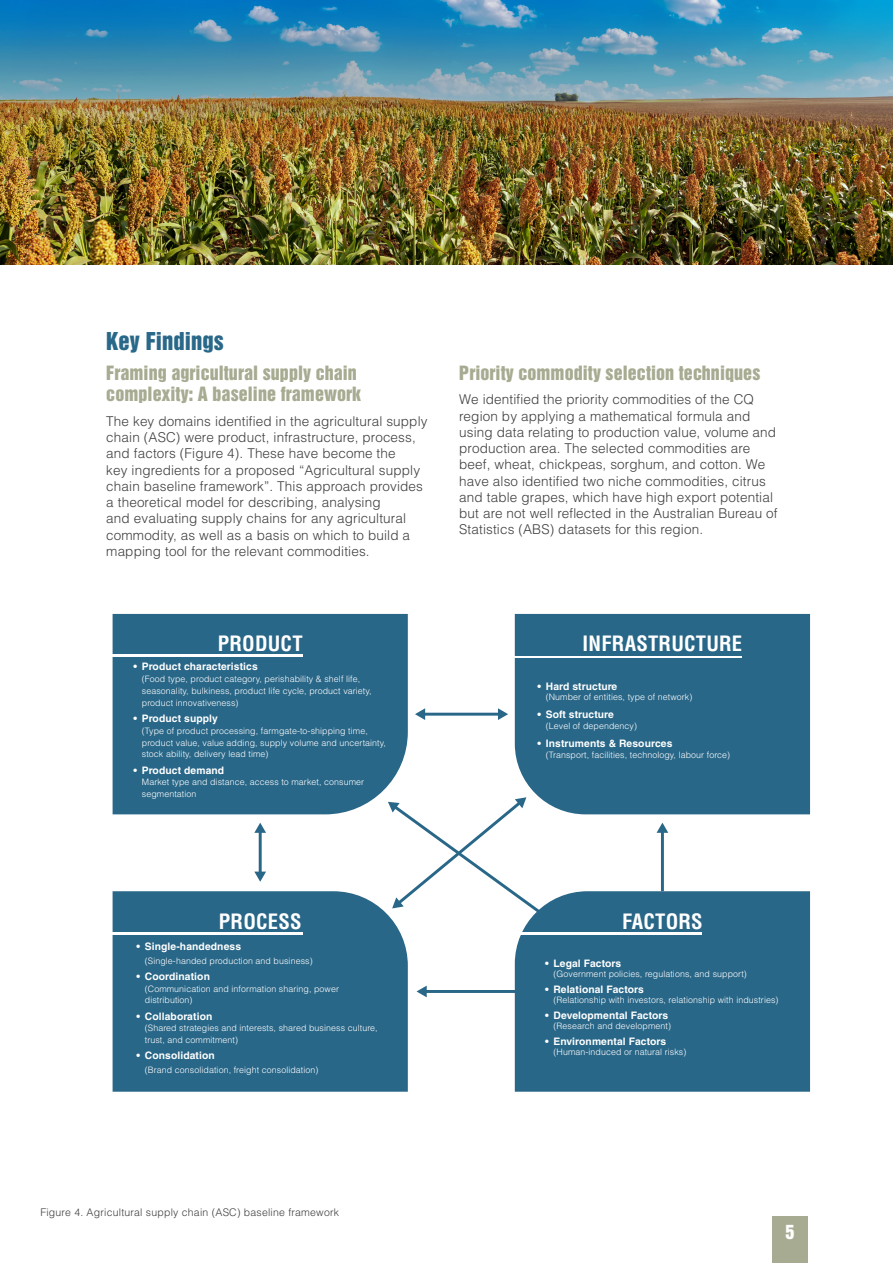
<style>
.page{position:relative;width:893px;height:1263px;background:#fff}
.page>*{position:absolute;margin:0;border:0;box-sizing:border-box;transform-origin:0 0}
.Heading_1{font:22.5px "Helvetica Inserat LT Std";letter-spacing:.005em;color:#296889}
.t1{font:700 condensed 20.55px "Helvetica LT Std";letter-spacing:.01em;color:#fff}
.NEW_H2{font:18px/21.6px "Helvetica Inserat LT Std";letter-spacing:.005em;color:#a7ab91}
.t2{font:18px "Helvetica Inserat LT Std";color:#fff}
.Body_Text{font:300 13.5px/16.2px "Helvetica LT Std";letter-spacing:.01em;color:#3e3e3f}
.Small_body_text{font:300 10.5px "Helvetica LT Std";letter-spacing:.02em;color:#3e3e3f}
.t3{font:700 10.35px "Helvetica LT Std";letter-spacing:.01em;color:#fff}
.t4{font:300 8.85px/11.9px "Helvetica LT Std";letter-spacing:.01em;color:#fff}
</style>
<div class="page">
<hr style="left:423px;top:713px;width:77px;height:3px;background:#296788">
<svg style="left:498px;top:708px;width:10px;height:12px"></svg>
<svg style="left:415px;top:708px;width:10px;height:12px"></svg>
<hr style="left:259px;top:831px;width:3px;height:42px;background:#296788">
<svg style="left:254px;top:871px;width:12px;height:11px"></svg>
<svg style="left:254px;top:823px;width:12px;height:10px"></svg>
<hr style="left:661px;top:831px;width:3px;height:60px;background:#296788">
<svg style="left:657px;top:823px;width:11px;height:10px"></svg>
<hr style="left:425px;top:990px;width:94px;height:3px;background:#296788">
<svg style="left:417px;top:985px;width:10px;height:12px"></svg>
<svg style="left:402px;top:805px;width:113px;height:92px"></svg>
<div style="left:113px;top:614px;width:295px;height:200px;background:#296788"></div>
<div style="left:113px;top:891px;width:295px;height:201px;background:#296788"></div>
<div style="left:515px;top:891px;width:295px;height:201px;background:#296788"></div>
<div style="left:515px;top:614px;width:295px;height:200px;background:#296788"></div>
<hr style="left:104px;top:654px;width:198px;height:3px;background:#fff">
<hr style="left:508px;top:656px;width:233px;height:2px;background:#fff">
<hr style="left:104px;top:933px;width:198px;height:2px;background:#fff">
<hr style="left:503px;top:933px;width:199px;height:2px;background:#fff">
<img style="left:0;top:0;width:893px;height:264px">
<div style="left:772px;top:1216px;width:36px;height:47px;background:#a7ab91"></div>
<p class="Heading_1" style="left:106px;top:327px;width:119px">Key Findings</p>
<p class="NEW_H2" style="left:106px;top:362px;width:256px">Framing agricultural supply chain complexity: A baseline framework</p>
<p class="Body_Text" style="left:106px;top:413px;width:323px">The key domains identified in the agricultural supply chain (ASC) were product, infrastructure, process, and factors (Figure 4). These have become the<br>key ingredients for a proposed “Agricultural supply chain baseline framework”. This approach provides a theoretical model for describing, analysing<br>and evaluating supply chains for any agricultural commodity, as well as a basis on which to build a mapping tool for the relevant commodities.</p>
<p class="t1" style="left:218px;top:630px;width:86px">PRODUCT</p>
<p class="t3" style="left:134px;top:660px;width:126px">• Product characteristics</p>
<p class="t4" style="left:142px;top:673px;width:231px">(Food type, product category, perishability &amp; shelf life, seasonality, bulkiness, product life cycle, product variety, product innovativeness)</p>
<p class="t3" style="left:134px;top:712px;width:86px">• Product supply</p>
<p class="t4" style="left:142px;top:725px;width:246px">(Type of product processing, farmgate-to-shipping time, product value, value adding, supply volume and uncertainty, stock ability, delivery lead time)</p>
<p class="t3" style="left:134px;top:763px;width:92px">• Product demand</p>
<p class="t4" style="left:142px;top:776px;width:224px">Market type and distance, access to market, consumer segmentation</p>
<p class="NEW_H2" style="left:459px;top:362px;width:303px">Priority commodity selection techniques</p>
<p class="Body_Text" style="left:459px;top:391px;width:320px">We identified the priority commodities of the CQ region by applying a mathematical formula and using data relating to production value, volume and production area. The selected commodities are beef, wheat, chickpeas, sorghum, and cotton. We have also identified two niche commodities, citrus and table grapes, which have high export potential but are not well reflected in the Australian Bureau of Statistics (ABS) datasets for this region.</p>
<p class="t1" style="left:583px;top:630px;width:161px">INFRASTRUCTURE</p>
<p class="t3" style="left:537px;top:680px;width:81px">• Hard structure</p>
<p class="t4" style="left:546px;top:691px;width:148px">(Number of entities, type of network)</p>
<p class="t3" style="left:537px;top:708px;width:78px">• Soft structure</p>
<p class="t4" style="left:546px;top:720px;width:93px">(Level of dependency)</p>
<p class="t3" style="left:537px;top:737px;width:136px">• Instruments &amp; Resources</p>
<p class="t4" style="left:546px;top:749px;width:186px">(Transport, facilities, technology, labour force)</p>
<p class="t1" style="left:219px;top:908px;width:84px">PROCESS</p>
<p class="t3" style="left:137px;top:940px;width:106px">• Single-handedness</p>
<p class="t4" style="left:145px;top:954px;width:169px">(Single-handed production and business)</p>
<p class="t3" style="left:137px;top:970px;width:75px">• Coordination</p>
<p class="t4" style="left:145px;top:982px;width:196px">(Communication and information sharing, power distribution)</p>
<p class="t3" style="left:137px;top:1010px;width:77px">• Collaboration</p>
<p class="t4" style="left:145px;top:1022px;width:234px">(Shared strategies and interests, shared business culture, trust, and commitment)</p>
<p class="t3" style="left:137px;top:1049px;width:80px">• Consolidation</p>
<p class="t4" style="left:145px;top:1063px;width:175px">(Brand consolidation, freight consolidation)</p>
<p class="t1" style="left:622px;top:908px;width:82px">FACTORS</p>
<p class="t3" style="left:545px;top:957px;width:78px">• Legal Factors</p>
<p class="t4" style="left:553px;top:968px;width:195px">(Government policies, regulations, and support)</p>
<p class="t3" style="left:545px;top:983px;width:100px">• Relational Factors</p>
<p class="t4" style="left:553px;top:994px;width:227px">(Relationship with investors, relationship with industries)</p>
<p class="t3" style="left:545px;top:1009px;width:124px">• Developmental Factors</p>
<p class="t4" style="left:553px;top:1020px;width:119px">(Research and development)</p>
<p class="t3" style="left:545px;top:1035px;width:122px">• Environmental Factors</p>
<p class="t4" style="left:553px;top:1046px;width:134px">(Human-induced or natural risks)</p>
<p class="Small_body_text" style="left:40px;top:1206px;width:300px">Figure 4. Agricultural supply chain (ASC) baseline framework</p>
<h3 class="t2" style="left:786px;top:1221px;width:10px">5</h3>
</div>
